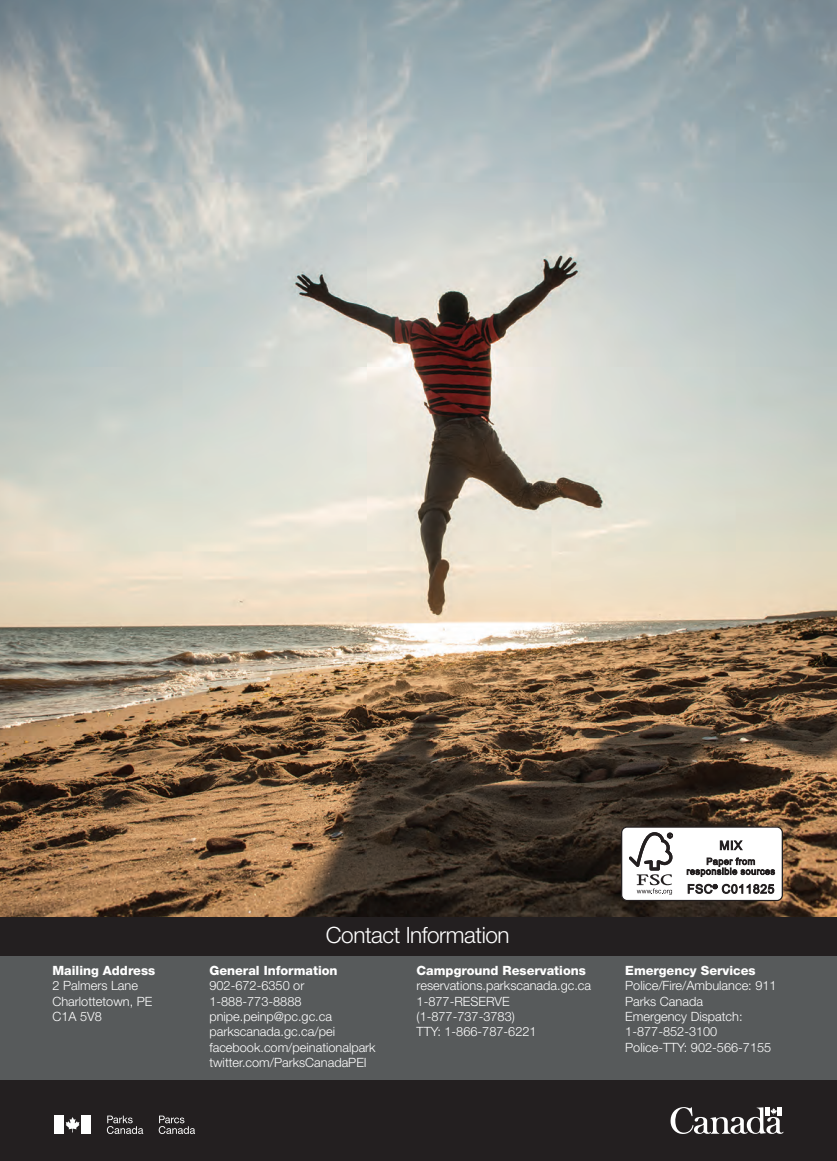
<style>
.page{position:relative;width:837px;height:1161px;background:#fff}
.page>*{position:absolute;margin:0;border:0;box-sizing:border-box;transform-origin:0 0}
.t1{font:300 22.5px "Helvetica Neue LT Std";letter-spacing:-.02em;color:#fff}
.t2{font:300 12.75px/15.3px "Helvetica Neue LT Std";color:#fff}
.t3{font:800 12.75px "Helvetica Neue LT Std";color:#fff}
.s1{font-weight:800}
</style>
<div class="page">
<img style="left:0;top:0;width:837px;height:917px">
<div style="left:0;top:956px;width:837px;height:124px;background:#575a5b"></div>
<div style="left:0;top:917px;width:837px;height:39px;background:#231f20"></div>
<div style="left:0;top:1080px;width:837px;height:81px;background:#231f20"></div>
<div style="left:622px;top:827px;width:160px;height:74px;background:#fff;border-radius:5px"></div>
<div style="left:621px;top:826px;width:162px;height:75px;border:1px solid #231f20;border-radius:5px"></div>
<svg style="left:629px;top:832px;width:44px;height:63px"></svg>
<svg style="left:687px;top:840px;width:88px;height:37px"></svg>
<svg style="left:688px;top:884px;width:86px;height:10px"></svg>
<svg style="left:159px;top:1116px;width:36px;height:18px"></svg>
<svg style="left:107px;top:1116px;width:36px;height:18px"></svg>
<div style="left:54px;top:1116px;width:9px;height:18px;background:#fff"></div>
<svg style="left:66px;top:1117px;width:14px;height:15px"></svg>
<div style="left:82px;top:1116px;width:9px;height:18px;background:#fff"></div>
<svg style="left:670px;top:1107px;width:114px;height:27px"></svg>
<p class="t3" style="left:52px;top:963px;width:104px">Mailing Address</p>
<p class="t2" style="left:52px;top:978px;width:87px">2 Palmers Lane</p>
<p class="t2" style="left:52px;top:993px;width:101px">Charlottetown, PE</p>
<p class="t2" style="left:52px;top:1009px;width:51px">C1A 5V8</p>
<p class="t1" style="left:326px;top:921px;width:185px">Contact Information</p>
<p class="t3" style="left:209px;top:963px;width:130px">General Information</p>
<p class="t2" style="left:209px;top:978px;width:96px">902-672-6350 or</p>
<p class="t2" style="left:209px;top:993px;width:94px">1-888-773-8888</p>
<p class="t2" style="left:209px;top:1009px;width:124px">pnipe.peinp@pc.gc.ca</p>
<p class="t2" style="left:209px;top:1024px;width:127px">parkscanada.gc.ca/pei</p>
<p class="t2" style="left:209px;top:1039px;width:168px">facebook.com/peinationalpark</p>
<p class="t2" style="left:209px;top:1054px;width:159px">twitter.com/ParksCanadaPEI</p>
<p class="t2" style="left:417px;top:963px;width:176px"><span class="s1">Campground Reservations </span>reservations.parkscanada.gc.ca</p>
<p class="t2" style="left:417px;top:993px;width:95px">1-877-RESERVE</p>
<p class="t2" style="left:417px;top:1009px;width:100px">(1-877-737-3783)</p>
<p class="t2" style="left:417px;top:1024px;width:122px">TTY: 1-866-787-6221</p>
<p class="t3" style="left:625px;top:963px;width:132px">Emergency Services</p>
<p class="t2" style="left:625px;top:978px;width:153px">Police/Fire/Ambulance: 911</p>
<p class="t2" style="left:625px;top:993px;width:119px">Parks Canada<br>Emergency Dispatch:<br>1-877-852-3100</p>
<p class="t2" style="left:625px;top:1039px;width:148px">Police-TTY: 902-566-7155</p>
</div>
